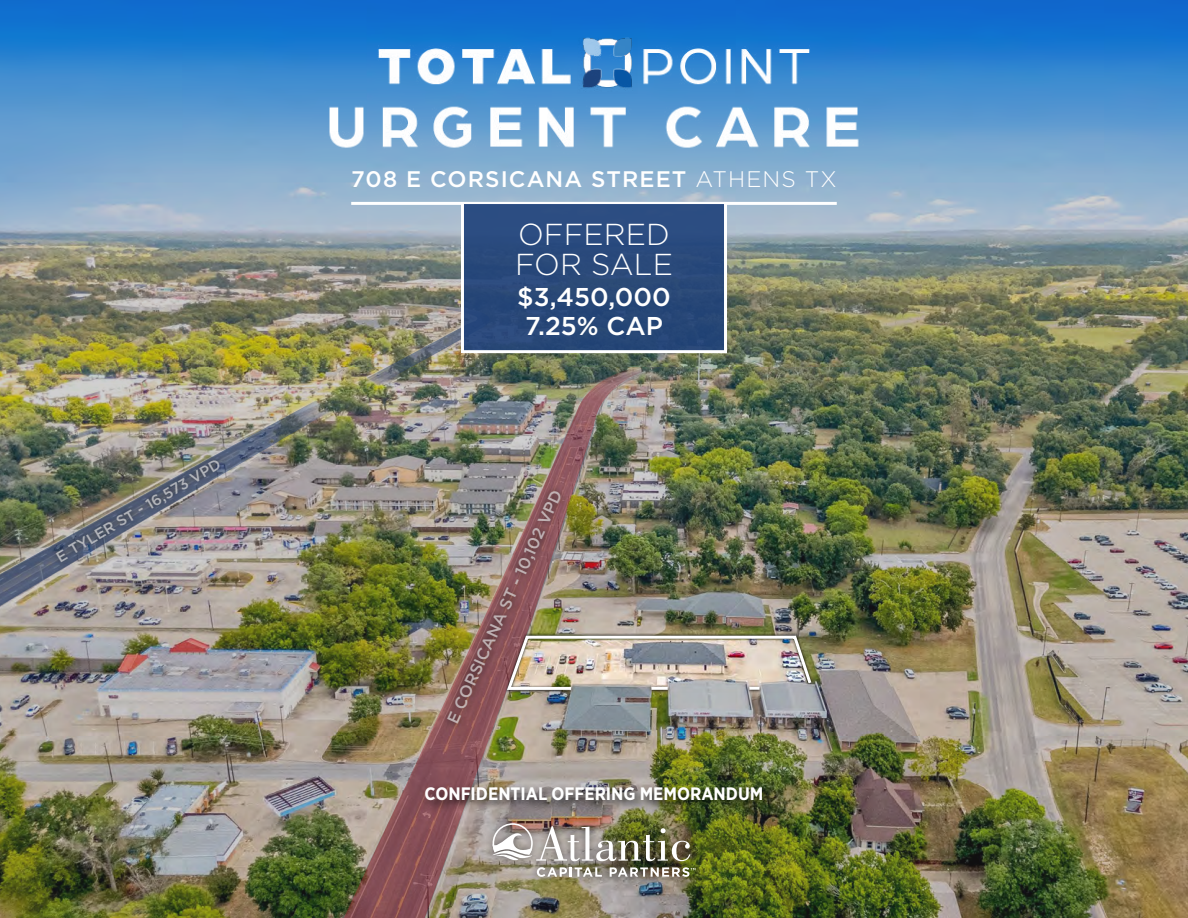
<style>
.page{position:relative;width:1188px;height:918px;background:#fff}
.page>*{position:absolute;margin:0;border:0;box-sizing:border-box;transform-origin:0 0}
.t1{font:300 30.3px/30.3px "Gotham";color:#fff}
.t2{font:500 25.8px/28.8px "Gotham";color:#fff}
.t3{font:500 22.5px "Gotham";letter-spacing:.05em;color:#fff}
.t4{font:700 18px "Gotham Narrow";color:#fff}
.t5{font:500 16.5px "Gotham";color:#fff}
.t6{font:500 15px "Gotham";color:#fff}
.s1{font-weight:300}
</style>
<div class="page">
<img style="left:0;top:0;width:1188px;height:918px">
<div style="left:485px;top:816px;width:217px;height:68px;background:#000;opacity:.5"></div>
<img style="left:493px;top:823px;width:197px;height:38px">
<svg style="left:537px;top:867px;width:65px;height:10px"></svg>
<svg style="left:610px;top:867px;width:85px;height:10px"></svg>
<div style="left:423px;top:783px;width:352px;height:29px;background:#000;opacity:.75"></div>
<hr style="left:351px;top:202px;width:486px;height:3px;background:#fff">
<img style="left:316px;top:15px;width:556px;height:154px">
<svg style="left:505px;top:633px;width:309px;height:60px"></svg>
<img style="left:505px;top:634px;width:309px;height:57px">
<div style="left:462px;top:204px;width:264px;height:148px;background:#2a497a"></div>
<div style="left:461px;top:202px;width:266px;height:151px;border:3px solid #fff"></div>
<p class="t6" style="left:53px;top:550px;width:190px;rotate:-31deg">E TYLER ST - 16,573 VPD</p>
<p class="t3" style="left:351px;top:165px;width:487px">708 E CORSICANA STREET <span class="s1">ATHENS TX</span></p>
<h1 class="t1" style="left:515px;top:218px;width:159px">OFFERED<br>FOR SALE</h1>
<h2 class="t2" style="left:517px;top:282px;width:155px">$3,450,000<br>7.25% CAP</h2>
<p class="t5" style="left:443px;top:719px;width:256px;rotate:-66deg">E CORSICANA ST - 10,102 VPD</p>
<p class="t4" style="left:425px;top:782px;width:340px">CONFIDENTIAL OFFERING MEMORANDUM</p>
</div>
